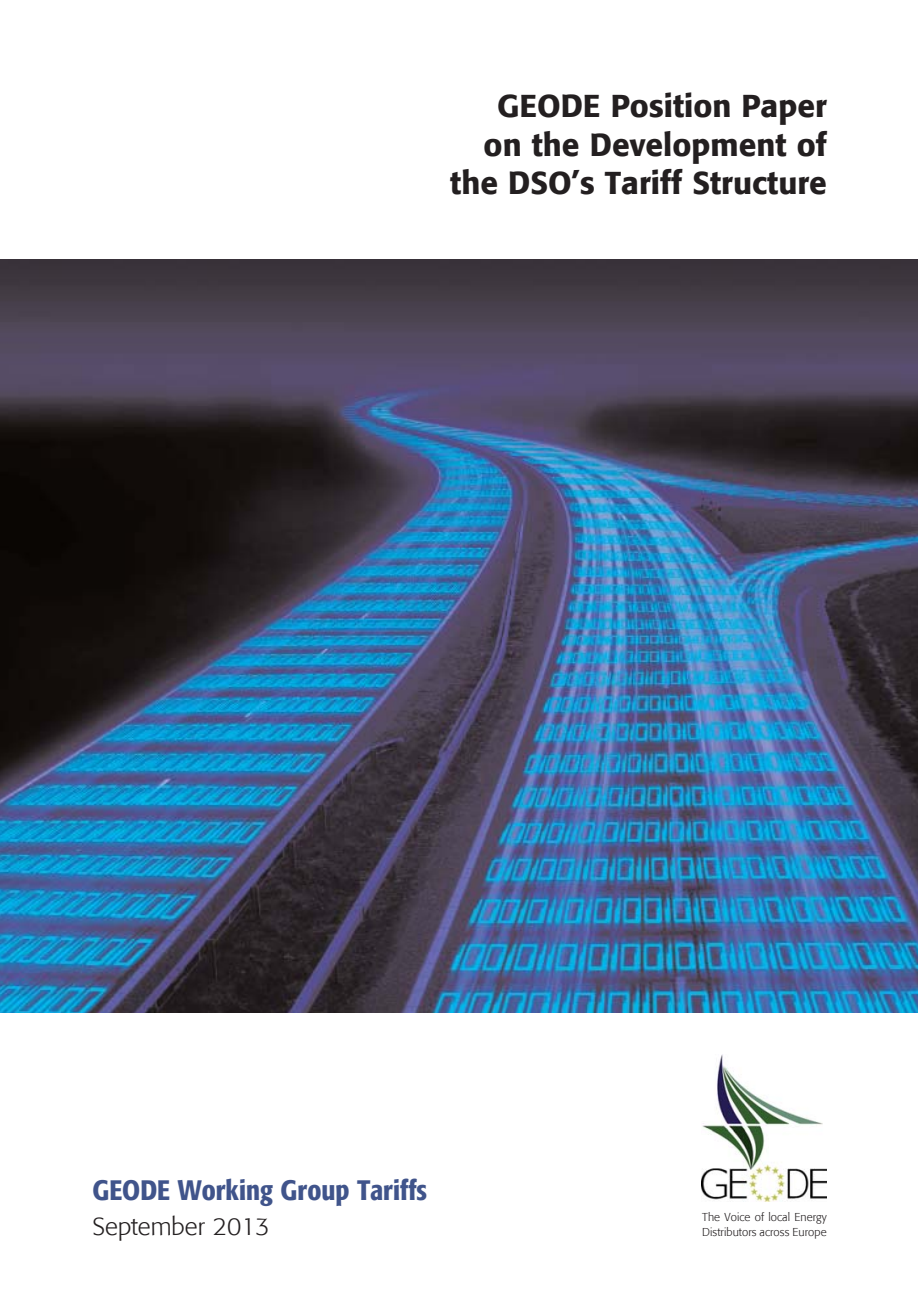
<style>
.page{position:relative;width:918px;height:1300px;background:#fff}
.page>*{position:absolute;margin:0;border:0;box-sizing:border-box;transform-origin:0 0}
.t1{font:500 31.5px/38.5px "Formata";color:#231f20;text-align:right}
.t2{font:500 condensed 28px "Formata";color:#40548b}
.t3{font:300 24.5px "Formata";color:#231f20}
.t4{font:300 11.38px/14.7px "Formata";letter-spacing:.005em;color:#231f20}
</style>
<div class="page">
<img style="left:1px;top:259px;width:917px;height:754px">
<img style="left:702px;top:1054px;width:125px;height:147px">
<p class="t1" style="left:450px;top:86px;width:378px">GEODE Position Paper<br>on the Development of the DSO’s Tariff Structure</p>
<p class="t2" style="left:92px;top:1173px;width:336px">GEODE Working Group Tariffs</p>
<p class="t3" style="left:92px;top:1212px;width:179px">September 2013</p>
<p class="t4" style="left:702px;top:1209px;width:126px">The Voice of local Energy<br>Distributors across Europe</p>
</div>
